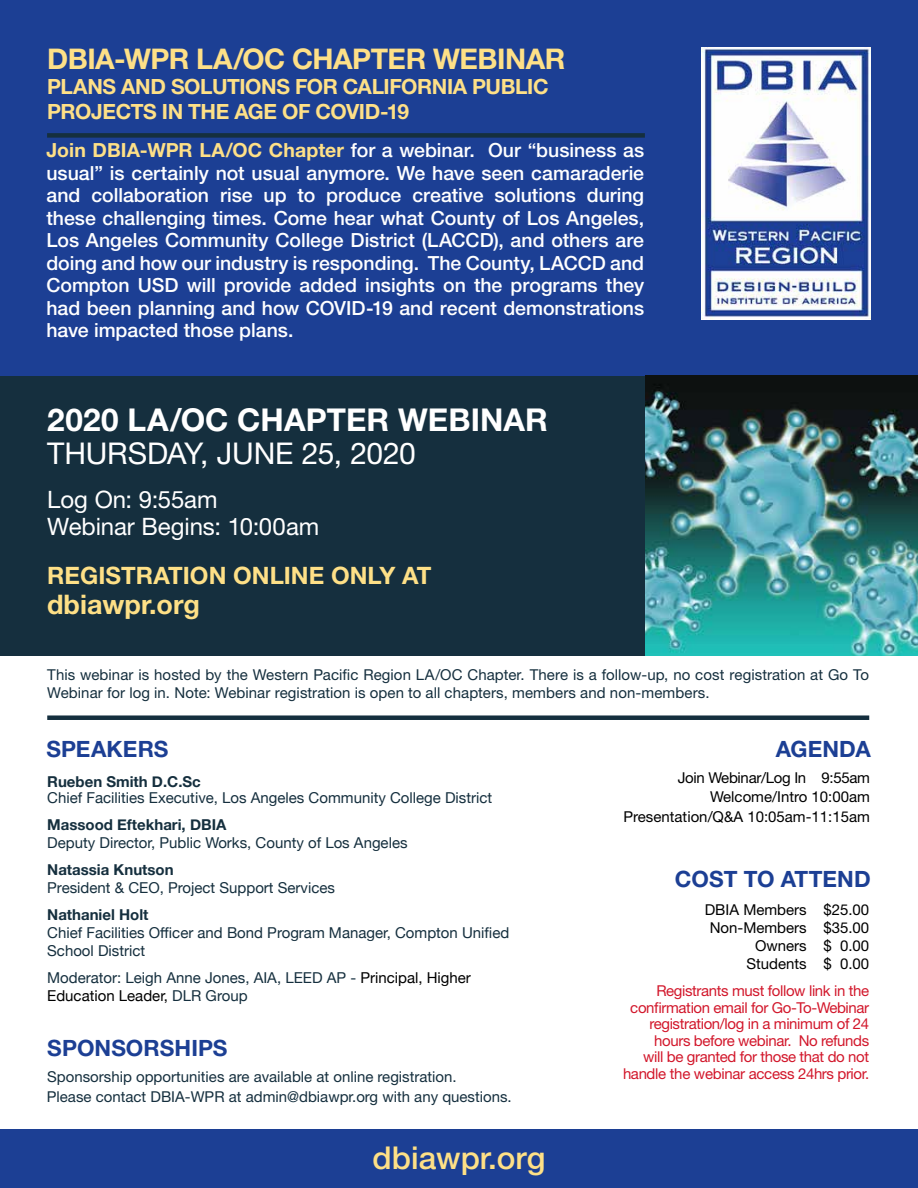
<style>
.page{position:relative;width:918px;height:1188px;background:#fff}
.page>*{position:absolute;margin:0;border:0;box-sizing:border-box;transform-origin:0 0}
.t1{font:700 31.5px "Helvetica Neue LT Std";letter-spacing:.005em;color:#fff}
.t2{font:500 31.5px "Helvetica Neue LT Std";color:#fee086}
.t3{font:30px "Helvetica Neue LT Std";letter-spacing:-.005em;color:#fff}
.t4{font:700 28.5px "Helvetica Neue LT Std";letter-spacing:-.02em;color:#fee087}
.t5{font:700 27px "Helvetica Neue LT Std";color:#fee086}
.t6{font:24px/27px "Helvetica Neue LT Std";letter-spacing:-.005em;color:#fff}
.t7{font:700 24px "Helvetica Neue LT Std";color:#fee087}
.t8{font:700 22.5px "Helvetica Neue LT Std";color:#1c3f94}
.t9{font:700 21px/25.2px "Helvetica Neue LT Std";letter-spacing:-.02em;color:#fee087}
.t10{font:500 19.5px/22.5px "Helvetica Neue LT Std";color:#fff;text-align:justify}
.t11{font:15px/18px "Helvetica Neue LT Std";color:#152f3e}
.t12{font:15px/18px "Helvetica Neue";color:#152f3e}
.t13{font:15px/16.5px "Helvetica Neue LT Std";letter-spacing:-.025em;color:#d2172b;text-align:right}
.t14{font:15px/18px "Helvetica Neue LT Std";color:#000;text-align:right}
.t15{font:700 15px "Helvetica Neue";color:#152f3e}
.s1{font-weight:700;color:#fee087}
.s2{color:#000}
</style>
<div class="page">
<div style="left:0;top:0;width:918px;height:376px;background:#1c3f94"></div>
<div style="left:0;top:1129px;width:918px;height:59px;background:#1c3f94"></div>
<div style="left:0;top:376px;width:918px;height:280px;background:#152f3e"></div>
<div style="left:47px;top:133px;width:598px;height:5px;background:#152f3e"></div>
<div style="left:47px;top:715px;width:822px;height:5px;background:#152f3e"></div>
<img style="left:701px;top:47px;width:170px;height:272px">
<img style="left:645px;top:376px;width:273px;height:280px">
<h3 class="t4" style="left:47px;top:41px;width:520px">DBIA-WPR LA/OC CHAPTER WEBINAR</h3>
<p class="t9" style="left:47px;top:73px;width:503px">PLANS AND SOLUTIONS FOR CALIFORNIA PUBLIC<br>PROJECTS IN THE AGE OF COVID-19</p>
<p class="t10" style="left:46px;top:139px;width:599px"><span class="s1">Join DBIA-WPR LA/OC Chapter</span> for a webinar. Our “business as usual” is certainly not usual anymore. We have seen camaraderie and collaboration rise up to produce creative solutions during these challenging times. Come hear what County of Los Angeles, Los Angeles Community College District (LACCD), and others are doing and how our industry is responding. The County, LACCD and Compton USD will provide added insights on the programs they had been planning and how COVID-19 and recent demonstrations have impacted those plans.</p>
<h1 class="t1" style="left:47px;top:401px;width:502px">2020 LA/OC CHAPTER WEBINAR</h1>
<h2 class="t3" style="left:47px;top:436px;width:370px">THURSDAY, JUNE 25, 2020</h2>
<p class="t6" style="left:47px;top:486px;width:274px">Log On: 9:55am<br>Webinar Begins: 10:00am</p>
<p class="t7" style="left:47px;top:561px;width:386px">REGISTRATION ONLINE ONLY AT</p>
<h3 class="t5" style="left:47px;top:588px;width:154px">dbiawpr.org</h3>
<p class="t11" style="left:47px;top:666px;width:823px">This webinar is hosted by the Western Pacific Region LA/OC Chapter. There is a follow-up, no cost registration at Go To<br>Webinar for log in. Note: Webinar registration is open to all chapters, members and non-members.</p>
<p class="t8" style="left:46px;top:735px;width:124px">SPEAKERS</p>
<p class="t8" style="left:776px;top:735px;width:97px">AGENDA</p>
<p class="t15" style="left:47px;top:769px;width:155px">Rueben Smith D.C.Sc</p>
<p class="t12" style="left:47px;top:790px;width:447px">Chief Facilities Executive, Los Angeles Community College District</p>
<p class="t15" style="left:47px;top:813px;width:181px">Massood Eftekhari, DBIA</p>
<p class="t12" style="left:47px;top:835px;width:362px">Deputy Director, Public Works, County of Los Angeles</p>
<p class="t15" style="left:47px;top:858px;width:128px">Natassia Knutson</p>
<p class="t12" style="left:47px;top:880px;width:289px">President &amp; CEO, Project Support Services</p>
<p class="t15" style="left:47px;top:903px;width:103px">Nathaniel Holt</p>
<p class="t12" style="left:47px;top:925px;width:464px">Chief Facilities Officer and Bond Program Manager, Compton Unified<br>School District</p>
<p class="t12" style="left:47px;top:970px;width:425px">Moderator: Leigh Anne Jones, AIA, LEED AP - <span class="s2">Principal, Higher<br>Education Leader,</span> DLR Group</p>
<p class="t8" style="left:47px;top:1034px;width:182px">SPONSORSHIPS</p>
<p class="t11" style="left:47px;top:1067px;width:411px">Sponsorship opportunities are available at online registration.</p>
<p class="t11" style="left:47px;top:1088px;width:466px">Please contact DBIA-WPR at admin@dbiawpr.org with any questions.</p>
<h1 class="t2" style="left:373px;top:1139px;width:174px">dbiawpr.org</h1>
<p class="t14" style="left:623px;top:767px;width:248px;line-height:19.5px">Join Webinar/Log In 9:55am<br>Welcome/Intro 10:00am<br>Presentation/Q&amp;A 10:05am-11:15am</p>
<p class="t8" style="left:675px;top:865px;width:197px">COST TO ATTEND</p>
<p class="t14" style="left:705px;top:901px;width:166px">DBIA Members $25.00<br>Non-Members $35.00<br>Owners $ 0.00<br>Students $ 0.00</p>
<p class="t13" style="left:623px;top:983px;width:248px">Registrants must follow link in the confirmation email for Go-To-Webinar registration/log in a minimum of 24 hours before webinar. No refunds<br>will be granted for those that do not handle the webinar access 24hrs prior.</p>
</div>
